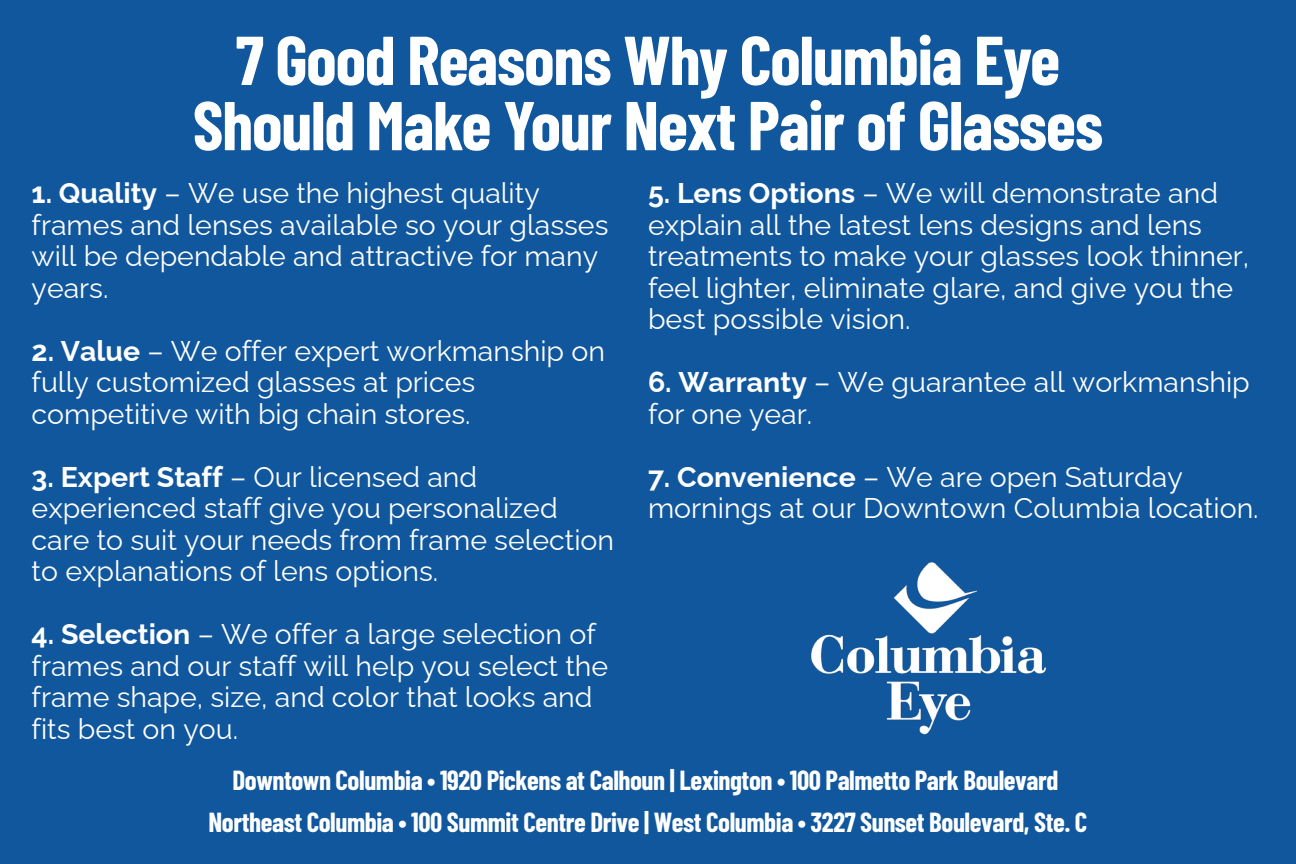
<style>
.page{position:relative;width:1296px;height:864px;background:#10579d}
.page>*{position:absolute;margin:0;border:0;box-sizing:border-box;transform-origin:0 0}
.t1{font:700 69px/65.1px "Barlow Condensed";letter-spacing:-.015em;color:#fff;text-align:center}
.t2{font:28.5px/31.5px "Raleway";color:#fff}
.t3{font:700 27px "Barlow Condensed";letter-spacing:-.015em;color:#fff}
.s1{font-weight:700}
</style>
<div class="page">
<img style="left:811px;top:562px;width:236px;height:173px">
<h1 class="t1" style="left:193px;top:24px;width:912px">7 Good Reasons Why Columbia Eye<br>Should Make Your Next Pair of Glasses</h1>
<p class="t2" style="left:32px;top:174px;width:578px"><span class="s1">1. Quality</span> – We use the highest quality frames and lenses available so your glasses will be dependable and attractive for many years.</p>
<p class="t2" style="left:32px;top:332px;width:575px"><span class="s1">2. Value</span> – We offer expert workmanship on fully customized glasses at prices competitive with big chain stores.</p>
<p class="t2" style="left:32px;top:458px;width:584px"><span class="s1">3. Expert Staff</span> – Our licensed and experienced staff give you personalized care to suit your needs from frame selection to explanations of lens options.</p>
<p class="t2" style="left:32px;top:615px;width:578px"><span class="s1">4. Selection</span> – We offer a large selection of frames and our staff will help you select the frame shape, size, and color that looks and fits best on you.</p>
<p class="t2" style="left:648px;top:174px;width:603px"><span class="s1">5. Lens Options</span> – We will demonstrate and explain all the latest lens designs and lens treatments to make your glasses look thinner, feel lighter, eliminate glare, and give you the best possible vision.</p>
<p class="t2" style="left:648px;top:363px;width:603px"><span class="s1">6. Warranty</span> – We guarantee all workmanship for one year.</p>
<p class="t2" style="left:648px;top:458px;width:612px"><span class="s1">7. Convenience</span> – We are open Saturday mornings at our Downtown Columbia location.</p>
<p class="t3" style="left:232px;top:761px;width:828px">Downtown Columbia • 1920 Pickens at Calhoun | Lexington • 100 Palmetto Park Boulevard</p>
<p class="t3" style="left:209px;top:803px;width:880px">Northeast Columbia • 100 Summit Centre Drive | West Columbia • 3227 Sunset Boulevard, Ste. C</p>
</div>
